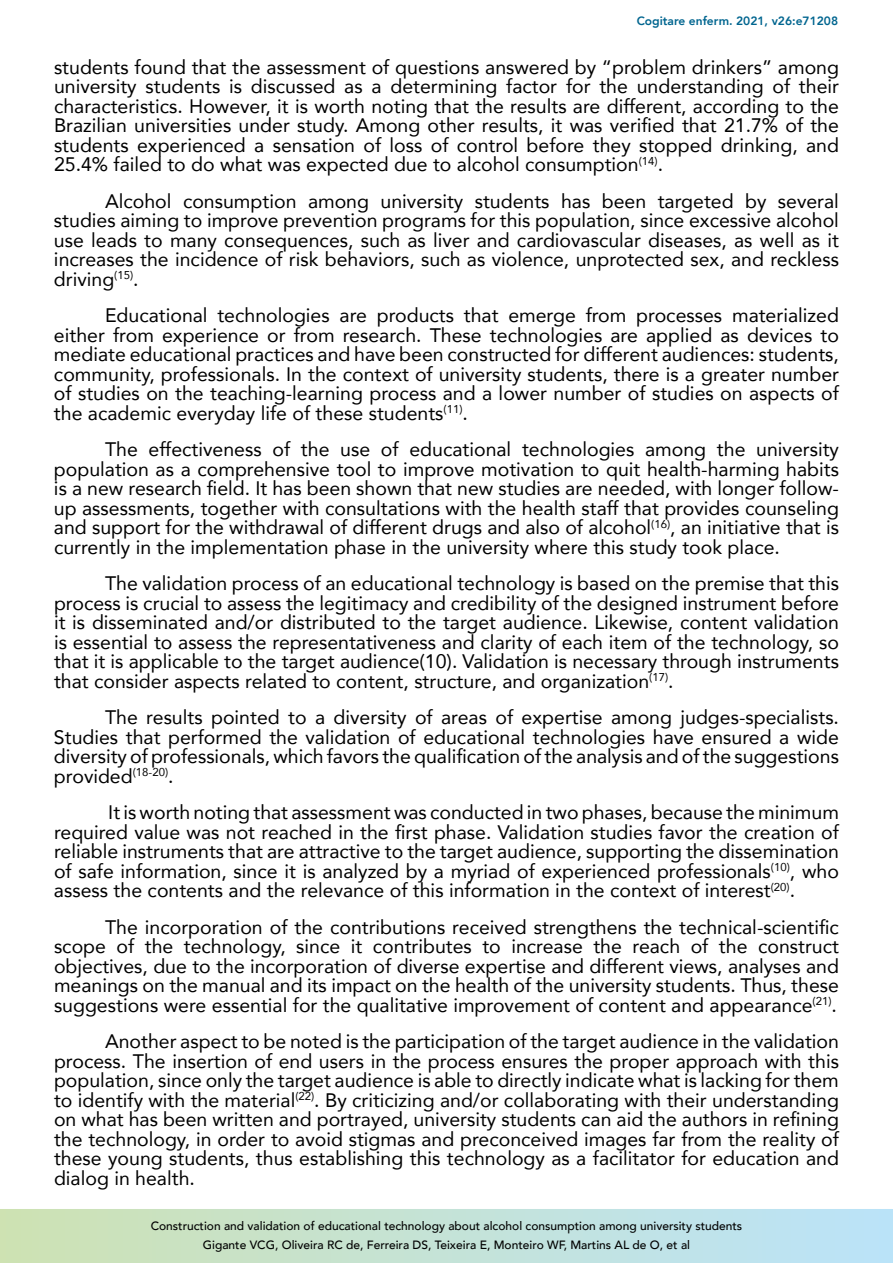
<style>
.page{position:relative;width:893px;height:1263px;background:#fff}
.page>*{position:absolute;margin:0;border:0;box-sizing:border-box;transform-origin:0 0}
.t1{font:19.5px/19.5px "Avenir";color:#000;text-align:justify}
.t2{font:500 12px/18.6px "Avenir";color:#000;text-align:center}
.t3{font:800 12px "Avenir";color:#00658f}
</style>
<div class="page">
<svg style="left:0;top:1209px;width:893px;height:54px;background:#c4e2d6"></svg>
<p class="t3" style="left:637px;top:12px;width:203px">Cogitare enferm. 2021, v26:e71208</p>
<p class="t1" style="left:54px;top:56px;width:787px">students found that the assessment of questions answered by “problem drinkers” among university students is discussed as a determining factor for the understanding of their characteristics. However, it is worth noting that the results are different, according to the Brazilian universities under study. Among other results, it was verified that 21.7% of the students experienced a sensation of loss of control before they stopped drinking, and 25.4% failed to do what was expected due to alcohol consumption<sup>(14)</sup>.</p>
<p class="t1" style="left:54px;top:190px;width:786px;text-indent:51px">Alcohol consumption among university students has been targeted by several studies aiming to improve prevention programs for this population, since excessive alcohol use leads to many consequences, such as liver and cardiovascular diseases, as well as it increases the incidence of risk behaviors, such as violence, unprotected sex, and reckless driving<sup>(15)</sup>.</p>
<p class="t1" style="left:54px;top:305px;width:787px;text-indent:51px">Educational technologies are products that emerge from processes materialized either from experience or from research. These technologies are applied as devices to mediate educational practices and have been constructed for different audiences: students, community, professionals. In the context of university students, there is a greater number of studies on the teaching-learning process and a lower number of studies on aspects of the academic everyday life of these students<sup>(11)</sup>.</p>
<p class="t1" style="left:54px;top:439px;width:786px;text-indent:51px">The effectiveness of the use of educational technologies among the university population as a comprehensive tool to improve motivation to quit health-harming habits is a new research field. It has been shown that new studies are needed, with longer follow&shy;up assessments, together with consultations with the health staff that provides counseling and support for the withdrawal of different drugs and also of alcohol<sup>(16)</sup>, an initiative that is currently in the implementation phase in the university where this study took place.</p>
<p class="t1" style="left:54px;top:573px;width:787px;text-indent:51px">The validation process of an educational technology is based on the premise that this process is crucial to assess the legitimacy and credibility of the designed instrument before it is disseminated and/or distributed to the target audience. Likewise, content validation is essential to assess the representativeness and clarity of each item of the technology, so that it is applicable to the target audience(10). Validation is necessary through instruments that consider aspects related to content, structure, and organization<sup>(17)</sup>.</p>
<p class="t1" style="left:54px;top:707px;width:786px;text-indent:51px">The results pointed to a diversity of areas of expertise among judges-specialists.<br>Studies that performed the validation of educational technologies have ensured a wide diversity of professionals, which favors the qualification of the analysis and of the suggestions provided<sup>(18-20)</sup>.</p>
<p class="t1" style="left:54px;top:802px;width:786px;text-indent:54px">It is worth noting that assessment was conducted in two phases, because the minimum required value was not reached in the first phase. Validation studies favor the creation of reliable instruments that are attractive to the target audience, supporting the dissemination of safe information, since it is analyzed by a myriad of experienced professionals<sup>(10)</sup>, who assess the contents and the relevance of this information in the context of interest<sup>(20)</sup>.</p>
<p class="t1" style="left:54px;top:916px;width:786px;text-indent:51px">The incorporation of the contributions received strengthens the technical-scientific scope of the technology, since it contributes to increase the reach of the construct objectives, due to the incorporation of diverse expertise and different views, analyses and meanings on the manual and its impact on the health of the university students. Thus, these suggestions were essential for the qualitative improvement of content and appearance<sup>(21)</sup>.</p>
<p class="t1" style="left:54px;top:1031px;width:786px;text-indent:51px">Another aspect to be noted is the participation of the target audience in the validation process. The insertion of end users in the process ensures the proper approach with this population, since only the target audience is able to directly indicate what is lacking for them to identify with the material<sup>(22)</sup>. By criticizing and/or collaborating with their understanding on what has been written and portrayed, university students can aid the authors in refining the technology, in order to avoid stigmas and preconceived images far from the reality of these young students, thus establishing this technology as a facilitator for education and dialog in health.</p>
<p class="t2" style="left:151px;top:1216px;width:593px">Construction and validation of educational technology about alcohol consumption among university students<br>Gigante VCG, Oliveira RC de, Ferreira DS, Teixeira E, Monteiro WF, Martins AL de O, et al</p>
</div>
